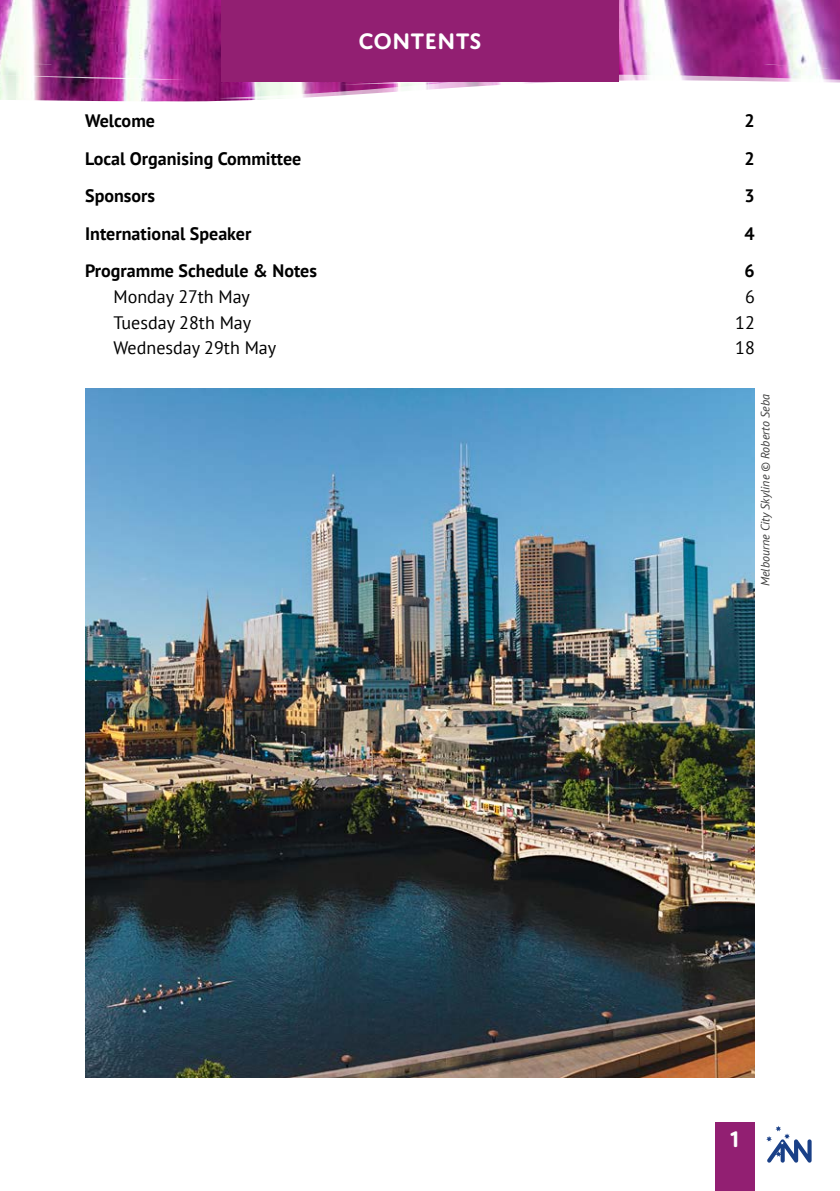
<style>
.page{position:relative;width:840px;height:1191px;background:#fff}
.page>*{position:absolute;margin:0;border:0;box-sizing:border-box;transform-origin:0 0}
.t1{font:600 24px "Domus Titling";color:#fff}
.t2{font:700 18px "PT Sans";color:#000}
.t3{font:18px "PT Sans";color:#000}
.t4{font:italic 12px "PT Sans";color:#3c3c3b}
</style>
<div class="page">
<div style="left:714px;top:1123px;width:40px;height:68px;background:#921f72"></div>
<svg style="left:766px;top:1126px;width:45px;height:36px"></svg>
<img style="left:0;top:0;width:839px;height:75px">
<svg style="left:12px;top:62px;width:35px;height:2px"></svg>
<svg style="left:763px;top:64px;width:64px;height:4px"></svg>
<img style="left:0;top:75px;width:839px;height:27px">
<div style="left:221px;top:0;width:397px;height:82px;background:#921f72"></div>
<img style="left:85px;top:388px;width:669px;height:689px">
<h1 class="t1" style="left:358px;top:27px;width:124px">CONTENTS</h1>
<p class="t2" style="left:85px;top:109px;width:71px">Welcome</p>
<p class="t2" style="left:744px;top:109px;width:12px">2</p>
<p class="t2" style="left:85px;top:146px;width:217px">Local Organising Committee</p>
<p class="t2" style="left:744px;top:146px;width:12px">2</p>
<p class="t2" style="left:85px;top:184px;width:71px">Sponsors</p>
<p class="t2" style="left:744px;top:184px;width:12px">3</p>
<p class="t2" style="left:85px;top:221px;width:168px">International Speaker</p>
<p class="t2" style="left:744px;top:221px;width:12px">4</p>
<p class="t2" style="left:85px;top:259px;width:233px">Programme Schedule &amp; Notes</p>
<p class="t2" style="left:744px;top:259px;width:12px">6</p>
<p class="t3" style="left:113px;top:285px;width:138px">Monday 27th May</p>
<p class="t3" style="left:744px;top:285px;width:11px">6</p>
<p class="t3" style="left:113px;top:311px;width:139px">Tuesday 28th May</p>
<p class="t3" style="left:734px;top:311px;width:21px">12</p>
<p class="t3" style="left:113px;top:336px;width:164px">Wednesday 29th May</p>
<p class="t3" style="left:734px;top:336px;width:21px">18</p>
<p class="t4" style="left:757px;top:586px;width:194px;rotate:-90deg">Melbourne City Skyline © Roberto Seba</p>
<h1 class="t1" style="left:729px;top:1125px;width:11px">1</h1>
</div>
